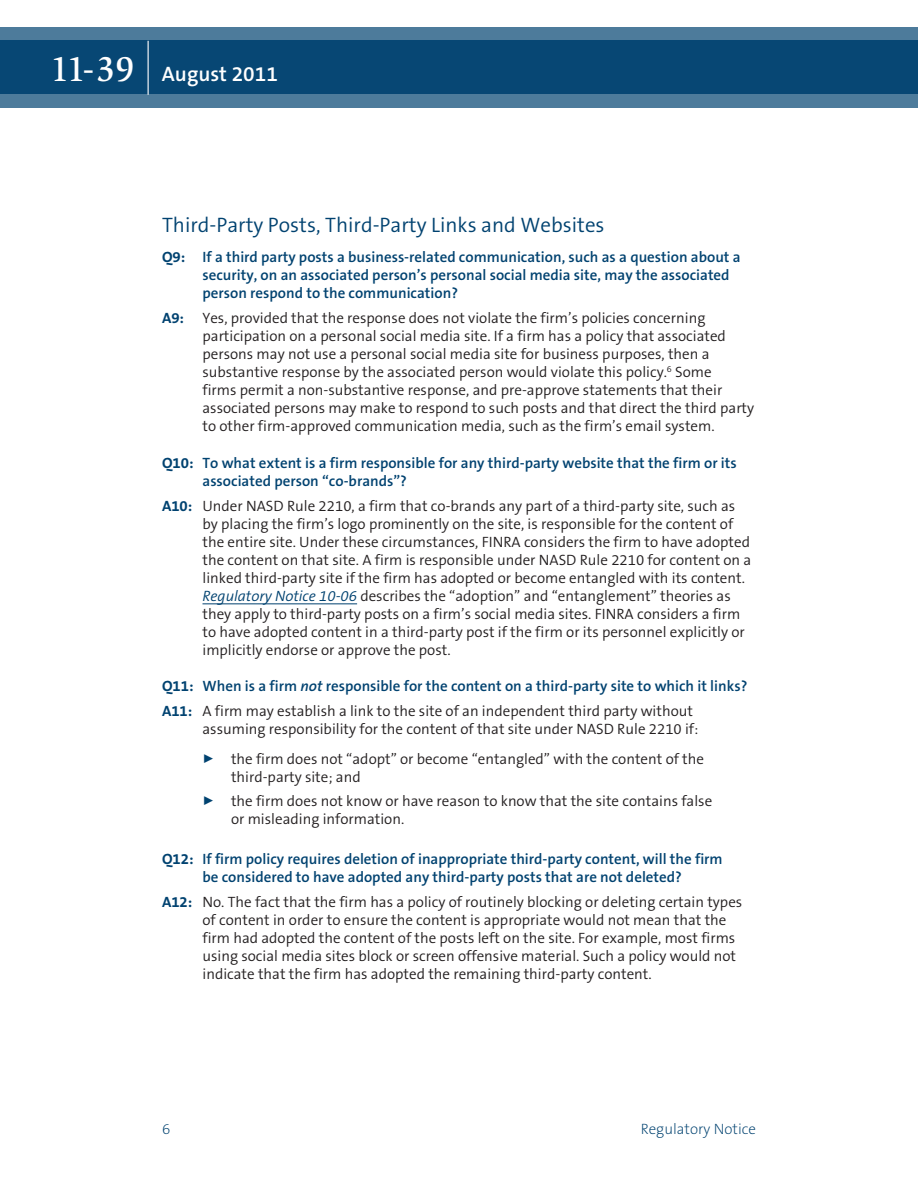
<style>
.page{position:relative;width:918px;height:1188px;background:#fff}
.page>*{position:absolute;margin:0;border:0;box-sizing:border-box;transform-origin:0 0}
.t1{font:300 21px "The Sans B4";color:#004270}
.t2{font:600 21px "The Sans B6";color:#fff}
.t3{font:300 15px/18px "The Sans B4";color:#231f20}
.t4{font:600 15px/18px "The Sans B6";color:#004270}
.t5{font:200 15px "The Sans B2";color:#004270}
.s1{font-family:"Slimbach LT";font-weight:500;font-size:36px}
.s2{font-family:"The Sans B7";font-weight:700}
.s3{font-family:"The Sans B7";font-weight:700;color:#004270}
.s4{font-style:italic;color:#004270}
.s5{font-style:italic}
</style>
<div class="page">
<svg style="left:0;top:27px;width:917px;height:81px;background:#1e5881"></svg>
<hr style="left:148px;top:41px;width:1px;height:54px;background:#fff">
<hr style="left:917px;top:27px;width:1px;height:81px;background:#004270">
<hr style="left:202px;top:603px;width:155px;height:1px;background:#004270">
<h1 class="t2" style="left:51px;top:63px;width:229px"><span class="s1">11-39</span> August 2011</h1>
<h1 class="t1" style="left:162px;top:213px;width:444px">Third-Party Posts, Third-Party Links and Websites</h1>
<p class="t4" style="left:202px;top:249px;width:540px;text-indent:-40px"><span class="s2">Q9:</span> If a third party posts a business-related communication, such as a question about a security, on an associated person’s personal social media site, may the associated person respond to the communication?</p>
<p class="t3" style="left:202px;top:309px;width:553px;text-indent:-40px"><span class="s3">A9:</span> Yes, provided that the response does not violate the firm’s policies concerning participation on a personal social media site. If a firm has a policy that associated persons may not use a personal social media site for business purposes, then a substantive response by the associated person would violate this policy.<sup>6</sup> Some<br>firms permit a non-substantive response, and pre-approve statements that their associated persons may make to respond to such posts and that direct the third party to other firm-approved communication media, such as the firm’s email system.</p>
<p class="t4" style="left:203px;top:454px;width:536px;text-indent:-41px"><span class="s2">Q10:</span> To what extent is a firm responsible for any third-party website that the firm or its associated person “co-brands”?</p>
<p class="t3" style="left:203px;top:497px;width:550px;text-indent:-41px"><span class="s3">A10:</span> Under NASD Rule 2210, a firm that co-brands any part of a third-party site, such as by placing the firm’s logo prominently on the site, is responsible for the content of the entire site. Under these circumstances, FINRA considers the firm to have adopted the content on that site. A firm is responsible under NASD Rule 2210 for content on a linked third-party site if the firm has adopted or become entangled with its content.<br><span class="s4">Regulatory Notice 10-06</span> describes the “adoption” and “entanglement” theories as they apply to third-party posts on a firm’s social media sites. FINRA considers a firm to have adopted content in a third-party post if the firm or its personnel explicitly or implicitly endorse or approve the post.</p>
<p class="t4" style="left:162px;top:678px;width:587px"><span class="s2">Q11:</span> When is a firm <span class="s5">not</span> responsible for the content on a third-party site to which it links?</p>
<p class="t3" style="left:203px;top:702px;width:497px;text-indent:-41px"><span class="s3">A11:</span> A firm may establish a link to the site of an independent third party without assuming responsibility for the content of that site under NASD Rule 2210 if:</p>
<p class="t3" style="left:231px;top:750px;width:475px;text-indent:-27px"><sup>0</sup> the firm does not “adopt” or become “entangled” with the content of the third-party site; and</p>
<p class="t3" style="left:231px;top:792px;width:483px;text-indent:-27px"><sup>0</sup> the firm does not know or have reason to know that the site contains false or misleading information.</p>
<p class="t4" style="left:162px;top:850px;width:562px;text-align:center"><span class="s2">Q12:</span> If firm policy requires deletion of inappropriate third-party content, will the firm be considered to have adopted any third-party posts that are not deleted?</p>
<p class="t3" style="left:202px;top:893px;width:541px;text-indent:-40px"><span class="s3">A12:</span> No. The fact that the firm has a policy of routinely blocking or deleting certain types of content in order to ensure the content is appropriate would not mean that the firm had adopted the content of the posts left on the site. For example, most firms using social media sites block or screen offensive material. Such a policy would not indicate that the firm has adopted the remaining third-party content.</p>
<p class="t5" style="left:162px;top:1121px;width:10px">6</p>
<p class="t5" style="left:641px;top:1121px;width:117px">Regulatory Notice</p>
</div>
